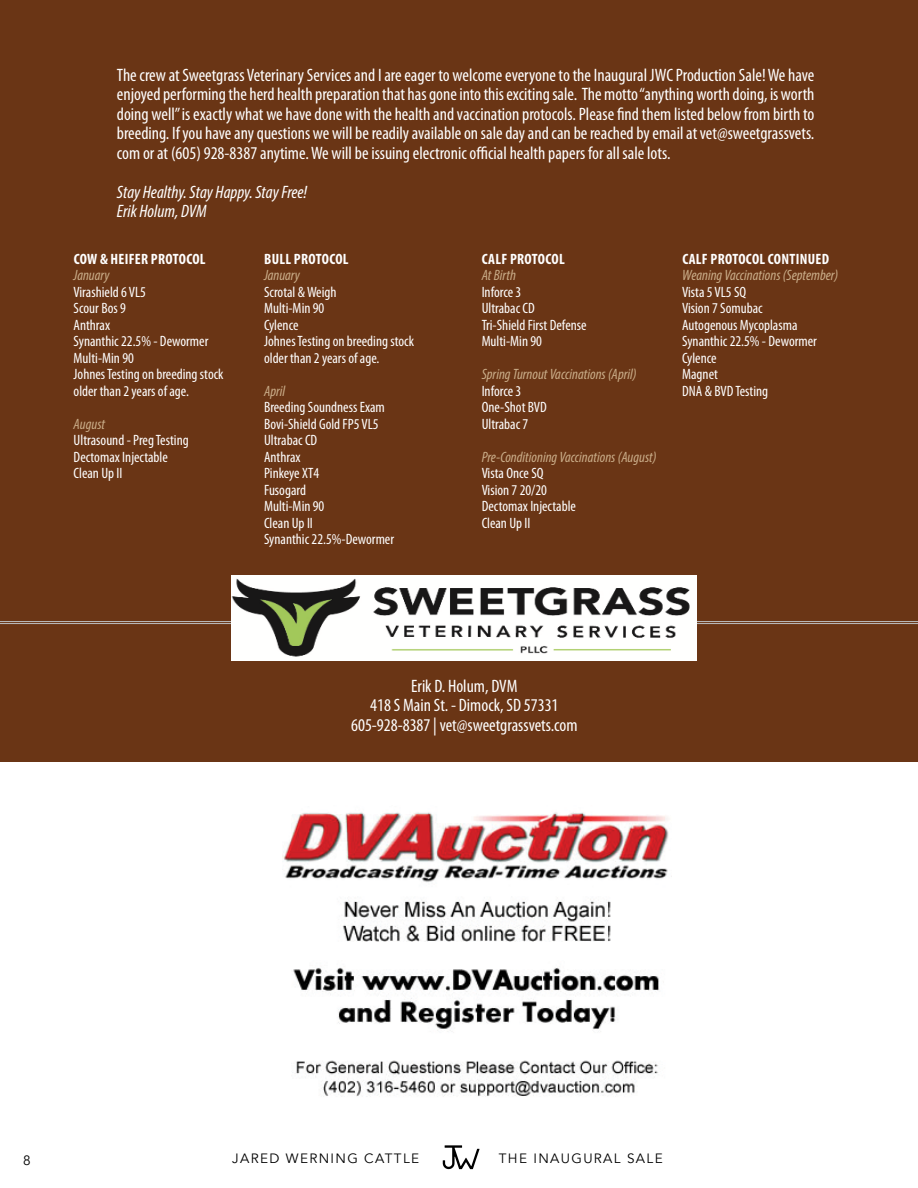
<style>
.page{position:relative;width:918px;height:1188px;background:#fff}
.page>*{position:absolute;margin:0;border:0;box-sizing:border-box;transform-origin:0 0}
.t1{font:condensed 18px/19.5px "Myriad Pro";color:#fff;text-align:center}
.t2{font:italic condensed 18px/19.5px "Myriad Pro";color:#fff}
.t3{font:condensed 15px/16.5px "Myriad Pro";color:#fff}
.t4{font:italic condensed 15px "Myriad Pro";color:#caad89}
.t5{font:700 condensed 15px "Myriad Pro";letter-spacing:.02em;color:#fff}
.t6{font:13.5px "Avenir";letter-spacing:.1em;color:#000}
</style>
<div class="page">
<div style="left:0;top:0;width:918px;height:762px;background:#6a3515"></div>
<svg style="left:443px;top:1145px;width:37px;height:25px"></svg>
<img style="left:283px;top:812px;width:389px;height:285px">
<hr style="left:0;top:621px;width:244px;height:1px;background:#bcbec0">
<hr style="left:0;top:623px;width:244px;height:1px;background:#bcbec0">
<hr style="left:688px;top:621px;width:230px;height:1px;background:#bcbec0">
<hr style="left:688px;top:623px;width:230px;height:1px;background:#bcbec0">
<img style="left:231px;top:575px;width:465px;height:86px">
<p class="t1" style="left:117px;top:65px;width:699px;text-align:justify">The crew at Sweetgrass Veterinary Services and I are eager to welcome everyone to the Inaugural JWC Production Sale! We have enjoyed performing the herd health preparation that has gone into this exciting sale. The motto “anything worth doing, is worth doing well” is exactly what we have done with the health and vaccination protocols. Please find them listed below from birth to breeding. If you have any questions we will be readily available on sale day and can be reached by email at vet@sweetgrassvets. com or at (605) 928-8387 anytime. We will be issuing electronic official health papers for all sale lots.</p>
<p class="t2" style="left:117px;top:182px;width:192px">Stay Healthy. Stay Happy. Stay Free!<br>Erik Holum, DVM</p>
<p class="t5" style="left:482px;top:249px;width:84px">CALF PROTOCOL</p>
<p class="t4" style="left:482px;top:266px;width:36px">At Birth</p>
<p class="t3" style="left:482px;top:283px;width:106px">Inforce 3<br>Ultrabac CD<br>Tri-Shield First Defense<br>Multi-Min 90</p>
<p class="t4" style="left:482px;top:365px;width:156px">Spring Turnout Vaccinations (April)</p>
<p class="t3" style="left:482px;top:382px;width:67px">Inforce 3<br>One-Shot BVD<br>Ultrabac 7</p>
<p class="t4" style="left:482px;top:448px;width:177px">Pre-Conditioning Vaccinations (August)</p>
<p class="t3" style="left:482px;top:465px;width:96px">Vista Once SQ<br>Vision 7 20/20<br>Dectomax Injectable<br>Clean Up II</p>
<p class="t5" style="left:74px;top:249px;width:133px">COW &amp; HEIFER PROTOCOL</p>
<p class="t4" style="left:74px;top:266px;width:37px">January</p>
<p class="t3" style="left:74px;top:283px;width:151px">Virashield 6 VL5<br>Scour Bos 9<br>Anthrax<br>Synanthic 22.5% - Dewormer<br>Multi-Min 90<br>Johnes Testing on breeding stock older than 2 years of age.</p>
<p class="t4" style="left:74px;top:415px;width:33px">August</p>
<p class="t3" style="left:74px;top:432px;width:117px">Ultrasound - Preg Testing<br>Dectomax Injectable<br>Clean Up II</p>
<p class="t5" style="left:264px;top:249px;width:86px">BULL PROTOCOL</p>
<p class="t4" style="left:264px;top:266px;width:37px">January</p>
<p class="t3" style="left:264px;top:283px;width:151px">Scrotal &amp; Weigh<br>Multi-Min 90<br>Cylence<br>Johnes Testing on breeding stock older than 2 years of age.</p>
<p class="t4" style="left:264px;top:382px;width:23px">April</p>
<p class="t3" style="left:264px;top:399px;width:132px">Breeding Soundness Exam<br>Bovi-Shield Gold FP5 VL5<br>Ultrabac CD<br>Anthrax<br>Pinkeye XT4<br>Fusogard<br>Multi-Min 90<br>Clean Up II<br>Synanthic 22.5%-Dewormer</p>
<p class="t5" style="left:682px;top:249px;width:148px">CALF PROTOCOL CONTINUED</p>
<p class="t4" style="left:682px;top:266px;width:158px">Weaning Vaccinations (September)</p>
<p class="t3" style="left:682px;top:283px;width:136px">Vista 5 VL5 SQ<br>Vision 7 Somubac<br>Autogenous Mycoplasma<br>Synanthic 22.5% - Dewormer<br>Cylence<br>Magnet<br>DNA &amp; BVD Testing</p>
<p class="t1" style="left:351px;top:676px;width:228px">Erik D. Holum, DVM<br>418 S Main St. - Dimock, SD 57331<br>605-928-8387 | vet@sweetgrassvets.com</p>
<p class="t6" style="left:23px;top:1152px;width:9px">8</p>
<p class="t6" style="left:232px;top:1150px;width:188px">JARED WERNING CATTLE</p>
<p class="t6" style="left:499px;top:1150px;width:165px">THE INAUGURAL SALE</p>
</div>
